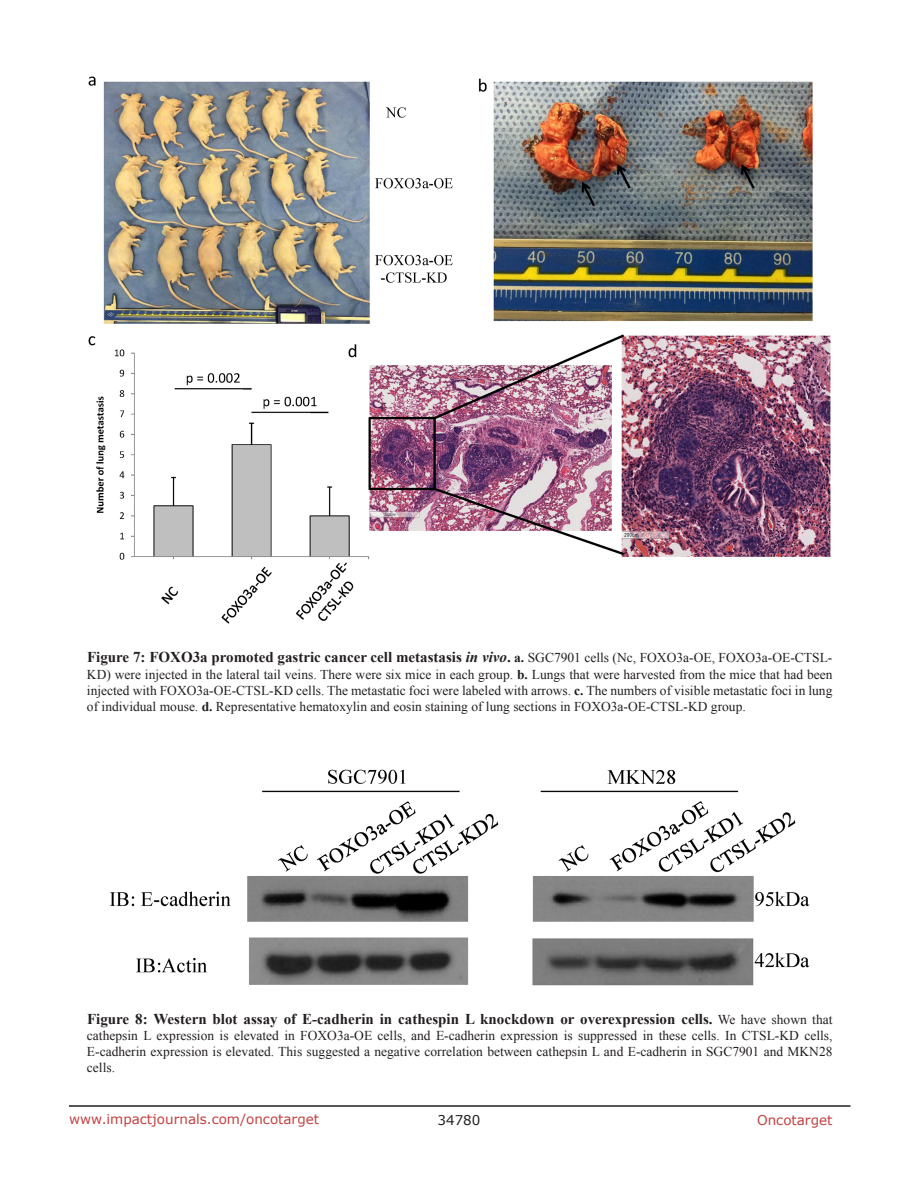
<style>
.page{position:relative;width:918px;height:1188px;background:#fff}
.page>*{position:absolute;margin:0;border:0;box-sizing:border-box;transform-origin:0 0}
.t1{font:700 15px "Times New Roman";color:#231f20}
.t2{font:13.5px/16.2px "Times New Roman";color:#231f20;text-align:justify}
.t3{font:13.5px "Verdana";color:#c24141}
.t4{font:13.5px "Verdana";color:#231f20}
.s1{font-style:italic}
.s2{font-size:13.5px}
.s3{font-weight:400;font-size:13.5px}
.s4{font-weight:700}
</style>
<div class="page">
<hr style="left:69px;top:1105px;width:781px;height:2px;background:#231f20">
<img style="left:88px;top:76px;width:743px;height:548px">
<img style="left:109px;top:769px;width:701px;height:217px">
<p class="t1" style="left:87px;top:647px;width:747px">Figure 7: FOXO3a promoted gastric cancer cell metastasis <span class="s1">in vivo</span>. <span class="s2">a.</span> <span class="s3">SGC7901 cells (Nc, FOXO3a-OE, FOXO3a-OE-CTSL-</span></p>
<p class="t2" style="left:87px;top:666px;width:747px">KD) were injected in the lateral tail veins. There were six mice in each group. <span class="s4">b.</span> Lungs that were harvested from the mice that had been injected with FOXO3a-OE-CTSL-KD cells. The metastatic foci were labeled with arrows. <span class="s4">c.</span> The numbers of visible metastatic foci in lung of individual mouse. <span class="s4">d.</span> Representative hematoxylin and eosin staining of lung sections in FOXO3a-OE-CTSL-KD group.</p>
<p class="t1" style="left:87px;top:1008px;width:747px">Figure 8: Western blot assay of E-cadherin in cathespin L knockdown or overexpression cells. <span class="s3">We have shown that</span></p>
<p class="t2" style="left:87px;top:1027px;width:747px">cathepsin L expression is elevated in FOXO3a-OE cells, and E-cadherin expression is suppressed in these cells. In CTSL-KD cells, E-cadherin expression is elevated. This suggested a negative correlation between cathepsin L and E-cadherin in SGC7901 and MKN28 cells.</p>
<p class="t3" style="left:69px;top:1110px;width:252px">www.impactjournals.com/oncotarget</p>
<p class="t4" style="left:438px;top:1111px;width:44px">34780</p>
<p class="t3" style="left:757px;top:1111px;width:77px">Oncotarget</p>
</div>
